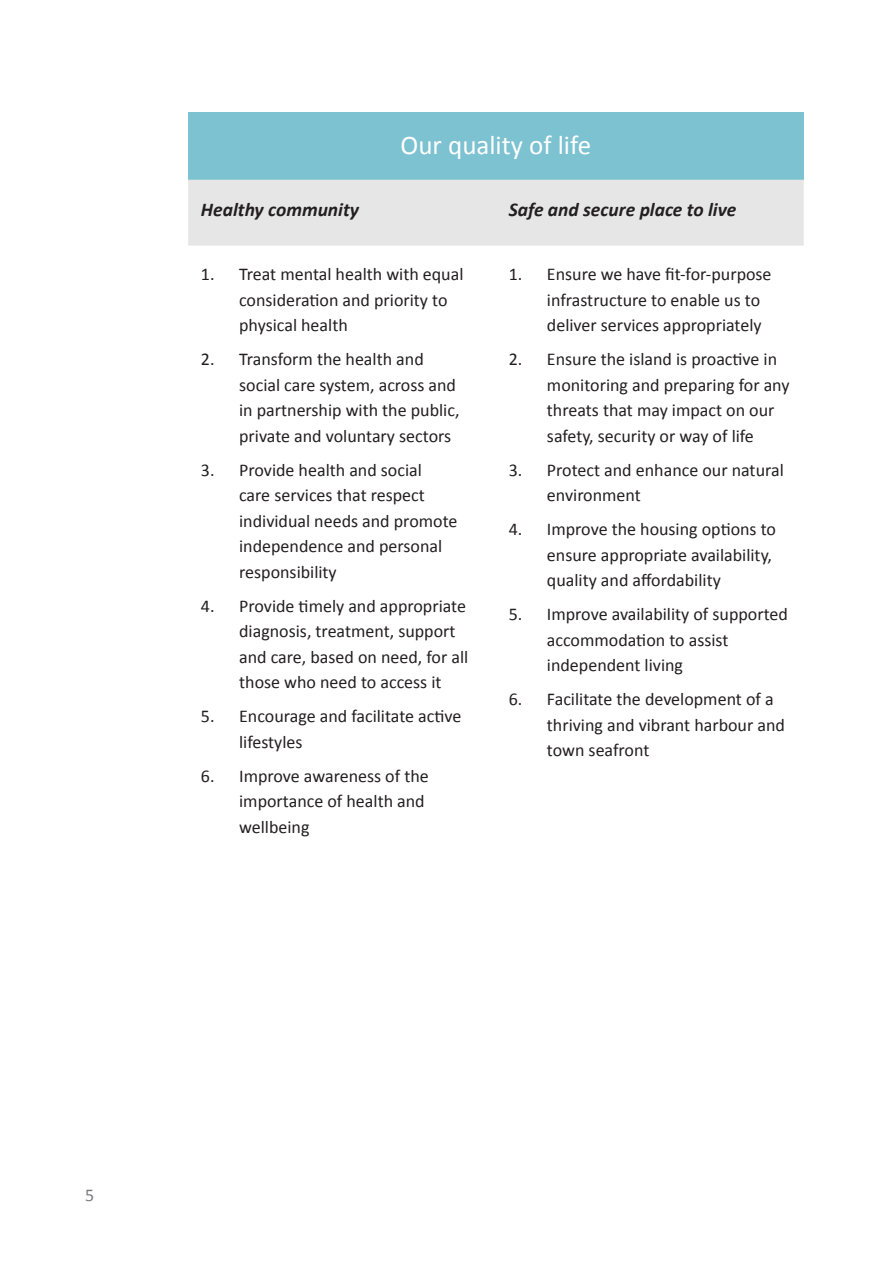
<style>
.page{position:relative;width:893px;height:1263px;background:#fff}
.page>*{position:absolute;margin:0;border:0;box-sizing:border-box;transform-origin:0 0}
.Header_4{font:27px "Calibri";color:#fff}
.Body_Copy{font:italic 700 19.5px "Calibri";color:#231f20}
.t1{font:18px/25.5px "Calibri";color:#231f20}
.t2{font:18px "Calibri";color:#7a7c81}
</style>
<div class="page">
<div style="left:188px;top:113px;width:616px;height:67px;background:#7dc2d1"></div>
<div style="left:188px;top:180px;width:616px;height:66px;background:#e6e6e6"></div>
<p class="Header_4" style="left:401px;top:128px;width:192px">Our quality of life</p>
<p class="Body_Copy" style="left:201px;top:197px;width:160px">Healthy community</p>
<p class="Body_Copy" style="left:509px;top:197px;width:229px">Safe and secure place to live</p>
<p class="t1" style="left:239px;top:261px;width:226px;text-indent:-38px">1. Treat mental health with equal consideration and priority to physical health</p>
<p class="t1" style="left:239px;top:346px;width:222px;text-indent:-38px">2. Transform the health and social care system, across and in partnership with the public, private and voluntary sectors</p>
<p class="t1" style="left:239px;top:456px;width:220px;text-indent:-38px">3. Provide health and social care services that respect individual needs and promote independence and personal responsibility</p>
<p class="t1" style="left:239px;top:592px;width:231px;text-indent:-38px">4. Provide timely and appropriate diagnosis, treatment, support and care, based on need, for all those who need to access it</p>
<p class="t1" style="left:239px;top:703px;width:224px;text-indent:-38px">5. Encourage and facilitate active lifestyles</p>
<p class="t1" style="left:239px;top:762px;width:191px;text-indent:-38px">6. Improve awareness of the importance of health and wellbeing</p>
<p class="t1" style="left:547px;top:261px;width:226px;text-indent:-38px">1. Ensure we have fit-for-purpose infrastructure to enable us to deliver services appropriately</p>
<p class="t1" style="left:547px;top:346px;width:244px;text-indent:-38px">2. Ensure the island is proactive in monitoring and preparing for any threats that may impact on our safety, security or way of life</p>
<p class="t1" style="left:547px;top:456px;width:238px;text-indent:-38px">3. Protect and enhance our natural environment</p>
<p class="t1" style="left:547px;top:516px;width:231px;text-indent:-38px">4. Improve the housing options to ensure appropriate availability, quality and affordability</p>
<p class="t1" style="left:547px;top:601px;width:243px;text-indent:-38px">5. Improve availability of supported accommodation to assist independent living</p>
<p class="t1" style="left:547px;top:686px;width:240px;text-indent:-38px">6. Facilitate the development of a thriving and vibrant harbour and town seafront</p>
<p class="t2" style="left:85px;top:1184px;width:11px">5</p>
</div>
